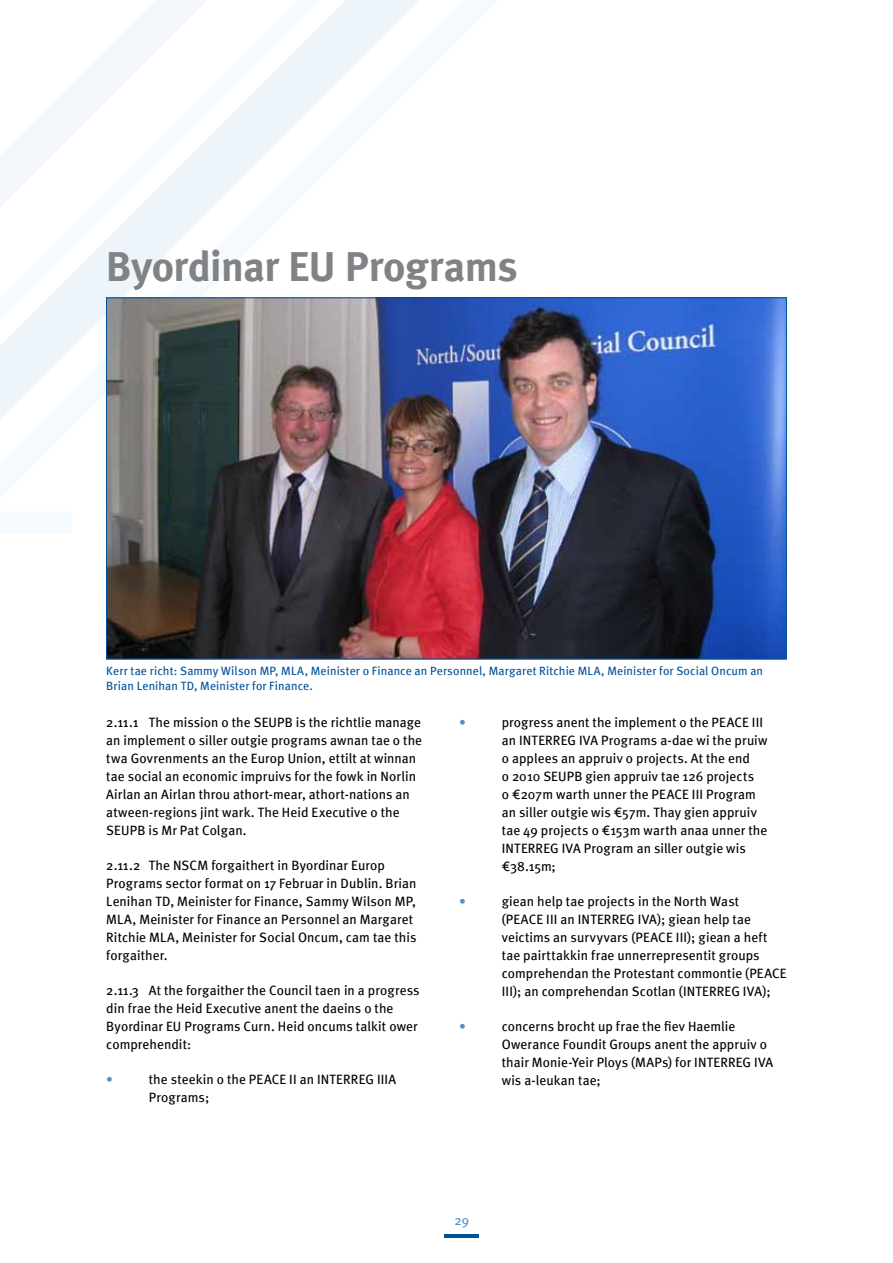
<style>
.page{position:relative;width:893px;height:1263px;background:#fff}
.page>*{position:absolute;margin:0;border:0;box-sizing:border-box;transform-origin:0 0}
.t1{font:700 42px "Meta";letter-spacing:-.01em;color:#808285}
.t2{font:13.5px/18px "Meta";letter-spacing:.005em;color:#000}
.t3{font:13.5px "Meta";color:#5091cd}
.t4{font:12px/15px "Meta";letter-spacing:.01em;color:#00529b}
</style>
<div class="page">
<svg style="left:0;top:419px;width:79px;height:114px"></svg>
<svg style="left:0;top:0;width:500px;height:419px"></svg>
<hr style="left:445px;top:1234px;width:34px;height:3px;background:#00529b">
<img style="left:108px;top:300px;width:677px;height:357px">
<h1 class="t1" style="left:106px;top:241px;width:413px">Byordinar EU Programs</h1>
<p class="t4" style="left:106px;top:663px;width:658px">Kerr tae richt: Sammy Wilson MP, MLA, Meinister o Finance an Personnel, Margaret Ritchie MLA, Meinister for Social Oncum an<br>Brian Lenihan TD, Meinister for Finance.</p>
<p class="t2" style="left:106px;top:713px;width:317px">2.11.1 The mission o the SEUPB is the richtlie manage an implement o siller outgie programs awnan tae o the twa Govrenments an the Europ Union, ettilt at winnan tae social an economic impruivs for the fowk in Norlin Airlan an Airlan throu athort-mear, athort-nations an atween-regions jint wark. The Heid Executive o the SEUPB is Mr Pat Colgan.</p>
<p class="t2" style="left:106px;top:856px;width:312px">2.11.2 The NSCM forgaithert in Byordinar Europ Programs sector format on 17 Februar in Dublin. Brian Lenihan TD, Meinister for Finance, Sammy Wilson MP, MLA, Meinister for Finance an Personnel an Margaret Ritchie MLA, Meinister for Social Oncum, cam tae this forgaither.</p>
<p class="t2" style="left:106px;top:981px;width:315px">2.11.3 At the forgaither the Council taen in a progress din frae the Heid Executive anent the daeins o the Byordinar EU Programs Curn. Heid oncums talkit ower comprehendit:</p>
<p class="t3" style="left:106px;top:1071px;width:8px">•</p>
<p class="t2" style="left:149px;top:1070px;width:249px">the steekin o the PEACE II an INTERREG IIIA<br>Programs;</p>
<p class="t3" style="left:459px;top:714px;width:8px">•</p>
<p class="t2" style="left:502px;top:713px;width:267px">progress anent the implement o the PEACE III an INTERREG IVA Programs a-dae wi the pruiw o applees an appruiv o projects. At the end<br>o 2010 SEUPB gien appruiv tae 126 projects<br>o €207m warth unner the PEACE III Program an siller outgie wis €57m. Thay gien appruiv tae 49 projects o €153m warth anaa unner the INTERREG IVA Program an siller outgie wis €38.15m;</p>
<p class="t3" style="left:459px;top:893px;width:8px">•</p>
<p class="t2" style="left:502px;top:892px;width:286px">giean help tae projects in the North Wast<br>(PEACE III an INTERREG IVA); giean help tae veictims an survyvars (PEACE III); giean a heft tae pairttakkin frae unnerrepresentit groups comprehendan the Protestant commontie (PEACE III); an comprehendan Scotlan (INTERREG IVA);</p>
<p class="t3" style="left:459px;top:1018px;width:8px">•</p>
<p class="t2" style="left:502px;top:1017px;width:273px">concerns brocht up frae the fiev Haemlie Owerance Foundit Groups anent the appruiv o thair Monie-Yeir Ploys (MAPs) for INTERREG IVA wis a-leukan tae;</p>
<p class="t3" style="left:454px;top:1212px;width:16px">29</p>
</div>
